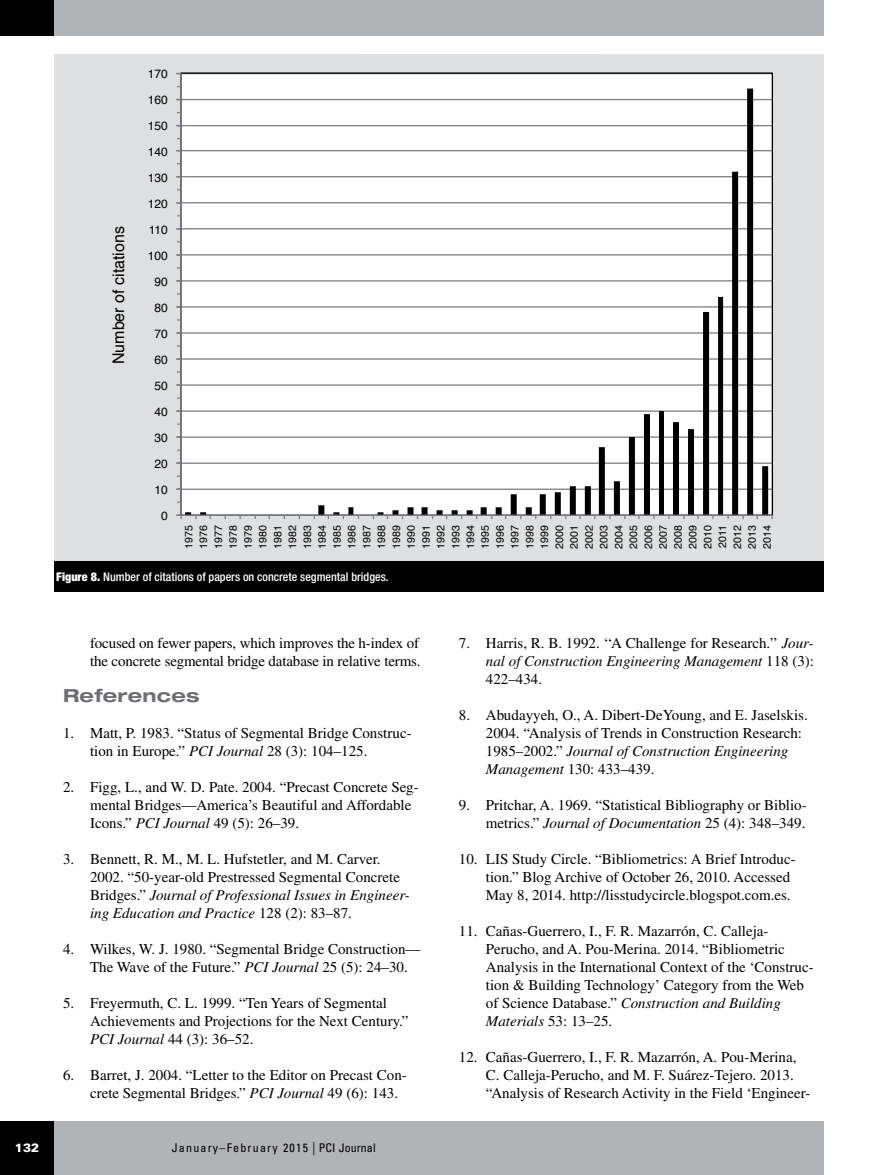
<style>
.page{position:relative;width:878px;height:1175px;background:#fff}
.page>*{position:absolute;margin:0;border:0;box-sizing:border-box;transform-origin:0 0}
.t1{font:700 expanded 18px "Helvetica Neue LT Std";letter-spacing:.015em;color:#6d6e71;scale:1.06 1}
.t2{font:16.05px "Helvetica";color:#000}
.t3{font:15px/18px "Times LT Std";color:#000}
.t4{font:500 condensed 12px "Helvetica Neue LT Std";color:#fff}
.t5{font:12px/26.1px "Helvetica";color:#000;text-align:right}
.t6{font:condensed 12px "Univers LT Std";letter-spacing:.1em;color:#000}
.t7{font:900 12px "Univers LT Std";color:#fff}
.t8{font:10.65px/14.9px "Helvetica";color:#000;text-align:justify}
.s1{font-weight:900}
.s2{font-style:italic}
.s3{font-weight:300;font-size:13.5px}
</style>
<div class="page">
<div style="left:0;top:1120px;width:824px;height:54px;background:#b1b4b6"></div>
<div style="left:0;top:1121px;width:53px;height:53px;background:#000"></div>
<div style="left:0;top:0;width:824px;height:36px;background:#b1b4b6"></div>
<div style="left:0;top:0;width:54px;height:36px;background:#000"></div>
<div style="left:54px;top:54px;width:770px;height:532px;background:#dedfe0"></div>
<div style="left:54px;top:561px;width:770px;height:30px;background:#000"></div>
<div style="left:181px;top:73px;width:591px;height:442px;background:#fff"></div>
<hr style="left:181px;top:488px;width:591px;height:2px;background:#808285">
<hr style="left:181px;top:462px;width:591px;height:2px;background:#808285">
<hr style="left:181px;top:436px;width:591px;height:2px;background:#808285">
<hr style="left:181px;top:410px;width:591px;height:2px;background:#808285">
<hr style="left:181px;top:384px;width:591px;height:2px;background:#808285">
<hr style="left:181px;top:358px;width:591px;height:2px;background:#808285">
<hr style="left:181px;top:332px;width:591px;height:2px;background:#808285">
<hr style="left:181px;top:306px;width:591px;height:1px;background:#808285">
<hr style="left:181px;top:280px;width:591px;height:1px;background:#808285">
<hr style="left:181px;top:254px;width:591px;height:1px;background:#808285">
<hr style="left:181px;top:228px;width:591px;height:1px;background:#808285">
<hr style="left:181px;top:202px;width:591px;height:1px;background:#808285">
<hr style="left:181px;top:176px;width:591px;height:1px;background:#808285">
<hr style="left:181px;top:150px;width:591px;height:1px;background:#808285">
<hr style="left:181px;top:125px;width:591px;height:1px;background:#808285">
<hr style="left:181px;top:99px;width:591px;height:1px;background:#808285">
<svg style="left:185px;top:89px;width:583px;height:425px"></svg>
<hr style="left:180px;top:73px;width:1px;height:442px;background:#808285">
<hr style="left:181px;top:514px;width:591px;height:2px;background:#808285">
<svg style="left:176px;top:514px;width:6px;height:5px"></svg>
<p class="t2" style="left:106px;top:364px;width:139px;rotate:-90deg">Number of citations</p>
<p class="t5" style="left:148px;top:61px;width:22px">170<br>160<br>150<br>140<br>130<br>120<br>110<br>100<br>90<br>80<br>70<br>60<br>50<br>40<br>30<br>20<br>10<br>0</p>
<p class="t8" style="left:182px;top:548px;width:25px;rotate:-90deg">1975<br>1976<br>1977<br>1978<br>1979<br>1980<br>1981<br>1982<br>1983<br>1984<br>1985<br>1986<br>1987<br>1988<br>1989<br>1990<br>1991<br>1992<br>1993<br>1994<br>1995<br>1996<br>1997<br>1998<br>1999<br>2000<br>2001<br>2002<br>2003<br>2004<br>2005<br>2006<br>2007<br>2008<br>2009<br>2010<br>2011<br>2012<br>2013<br>2014</p>
<p class="t4" style="left:56px;top:569px;width:334px"><span class="s1">Figure 8.</span> Number of citations of papers on concrete segmental bridges.</p>
<p class="t3" style="left:90px;top:634px;width:332px">focused on fewer papers, which improves the h-index of the concrete segmental bridge database in relative terms.</p>
<p class="t1" style="left:63px;top:684px;width:130px">References</p>
<p class="t3" style="left:90px;top:724px;width:323px;text-indent:-27px">1. Matt, P. 1983. “Status of Segmental Bridge Construc&shy;tion in Europe.” <span class="s2">PCI Journal</span> 28 (3): 104–125.</p>
<p class="t3" style="left:90px;top:778px;width:330px;text-indent:-27px">2. Figg, L., and W. D. Pate. 2004. “Precast Concrete Seg&shy;mental Bridges—America’s Beautiful and Affordable<br>Icons.” <span class="s2">PCI Journal</span> 49 (5): 26–39.</p>
<p class="t3" style="left:90px;top:850px;width:321px;text-indent:-27px">3. Bennett, R. M., M. L. Hufstetler, and M. Carver.<br>2002. “50-year-old Prestressed Segmental Concrete Bridges.” <span class="s2">Journal of Professional Issues in Engineer&shy;ing Education and Practice</span> 128 (2): 83–87.</p>
<p class="t3" style="left:90px;top:940px;width:332px;text-indent:-27px">4. Wilkes, W. J. 1980. “Segmental Bridge Construction—<br>The Wave of the Future.” <span class="s2">PCI Journal</span> 25 (5): 24–30.</p>
<p class="t3" style="left:90px;top:994px;width:320px;text-indent:-27px">5. Freyermuth, C. L. 1999. “Ten Years of Segmental<br>Achievements and Projections for the Next Century.”<br><span class="s2">PCI Journal</span> 44 (3): 36–52.</p>
<p class="t3" style="left:90px;top:1066px;width:318px;text-indent:-27px">6. Barret, J. 2004. “Letter to the Editor on Precast Con&shy;crete Segmental Bridges.” <span class="s2">PCI Journal</span> 49 (6): 143.</p>
<p class="t7" style="left:15px;top:1140px;width:26px">132</p>
<p class="t6" style="left:172px;top:1140px;width:205px">January–February 2015 <span class="s3">|</span> PCI Journal</p>
<p class="t3" style="left:486px;top:634px;width:330px;text-align:justify;text-indent:-27px">7. Harris, R. B. 1992. ‘‘A Challenge for Research.’’ <span class="s2">Jour&shy;nal of Construction Engineering Management</span> 118 (3):<br>422–434.</p>
<p class="t3" style="left:486px;top:706px;width:323px;text-indent:-27px">8. Abudayyeh, O., A. Dibert-DeYoung, and E. Jaselskis.<br>2004. “Analysis of Trends in Construction Research:<br>1985–2002.” <span class="s2">Journal of Construction Engineering Management</span> 130: 433–439.</p>
<p class="t3" style="left:459px;top:796px;width:349px;text-align:right">9. Pritchar, A. 1969. “Statistical Bibliography or Biblio&shy;metrics.” <span class="s2">Journal of Documentation</span> 25 (4): 348–349.</p>
<p class="t3" style="left:486px;top:850px;width:311px;text-indent:-27px">10. LIS Study Circle. “Bibliometrics: A Brief Introduc&shy;tion.” Blog Archive of October 26, 2010. Accessed<br>May 8, 2014. http://lisstudycircle.blogspot.com.es.</p>
<p class="t3" style="left:486px;top:922px;width:329px;text-indent:-27px">11. Cañas-Guerrero, I., F. R. Mazarrón, C. Calleja-Perucho, and A. Pou-Merina. 2014. “Bibliometric Analysis in the International Context of the ‘Construc&shy;tion &amp; Building Technology’ Category from the Web of Science Database.” <span class="s2">Construction and Building Materials</span> 53: 13–25.</p>
<p class="t3" style="left:486px;top:1048px;width:326px;text-indent:-27px">12. Cañas-Guerrero, I., F. R. Mazarrón, A. Pou-Merina,<br>C. Calleja-Perucho, and M. F. Suárez-Tejero. 2013. “Analysis of Research Activity in the Field ‘Engineer-</p>
</div>
